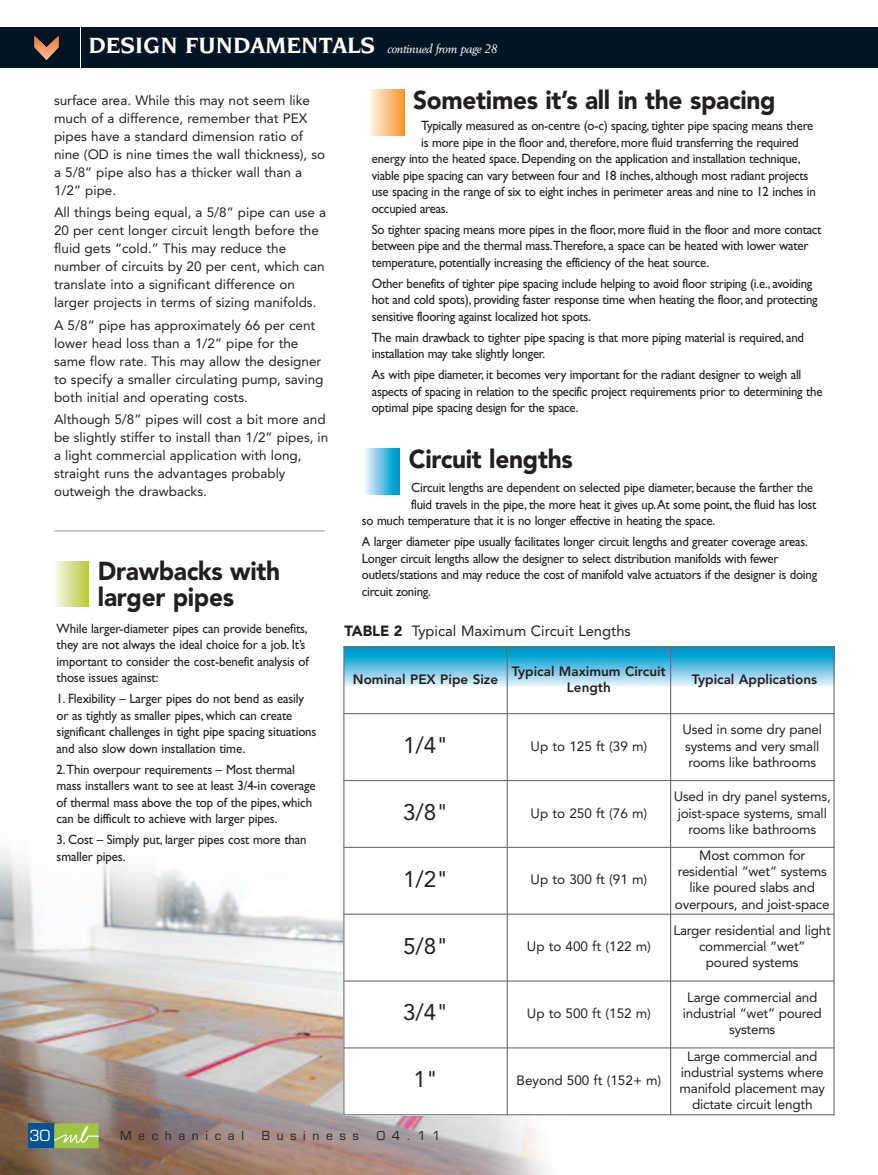
<style>
.page{position:relative;width:878px;height:1175px;background:#fff}
.page>*{position:absolute;margin:0;border:0;box-sizing:border-box;transform-origin:0 0}
.t1{font:900 25.8px/25.8px "Avenir";letter-spacing:-.01em;color:#231f20;scale:.95 1}
.t2{font:22.5px "Avenir";color:#231f20}
.t3{font:15px "Eurostile";color:#fff}
.t4{font:14.7px "Avenir";color:#231f20}
.t5{font:13.5px/16.5px "Gill Sans";letter-spacing:-.02em;color:#231f20;scale:.95 1}
.t6{font:13.5px/18px "Avenir";color:#231f20}
.t7{font:800 13.5px/16.2px "Avenir";color:#231f20;text-align:center}
.t8{font:italic 12px "Berling";letter-spacing:-.03em;color:#fff}
.t9{font:12px "Eurostile";letter-spacing:.55em;color:#231f20}
.s1{font-family:"Novarese";font-weight:700;font-style:normal;font-size:24px}
.s2{font-weight:900}
</style>
<div class="page">
<img style="left:0;top:851px;width:578px;height:323px">
<svg style="left:344px;top:647px;width:489px;height:39px;background:#5fbedf"></svg>
<div style="left:81px;top:27px;width:797px;height:41px;background:#011622"></div>
<div style="left:0;top:27px;width:80px;height:41px;background:#011622"></div>
<svg style="left:34px;top:36px;width:24px;height:24px"></svg>
<svg style="left:54px;top:561px;width:35px;height:45px;background:#d9e094"></svg>
<svg style="left:369px;top:90px;width:35px;height:45px;background:#fbc78c"></svg>
<svg style="left:365px;top:449px;width:35px;height:45px;background:#63c0e1"></svg>
<div style="left:343px;top:847px;width:164px;height:67px;background:#fff"></div>
<div style="left:507px;top:847px;width:163px;height:67px;background:#fff"></div>
<div style="left:343px;top:914px;width:164px;height:67px;background:#fff"></div>
<div style="left:507px;top:914px;width:163px;height:67px;background:#fff"></div>
<div style="left:343px;top:981px;width:164px;height:66px;background:#fff"></div>
<div style="left:507px;top:981px;width:163px;height:66px;background:#fff"></div>
<div style="left:343px;top:1047px;width:164px;height:68px;background:#fff"></div>
<div style="left:507px;top:1047px;width:163px;height:68px;background:#fff"></div>
<hr style="left:343px;top:646px;width:1px;height:469px;background:#6c6d70">
<hr style="left:506px;top:646px;width:2px;height:469px;background:#6c6d70">
<hr style="left:670px;top:646px;width:1px;height:469px;background:#6c6d70">
<hr style="left:833px;top:646px;width:1px;height:469px;background:#6c6d70">
<hr style="left:343px;top:646px;width:491px;height:1px;background:#6c6d70">
<hr style="left:343px;top:713px;width:491px;height:1px;background:#6c6d70">
<hr style="left:343px;top:780px;width:491px;height:1px;background:#6c6d70">
<hr style="left:343px;top:846px;width:491px;height:2px;background:#6c6d70">
<hr style="left:343px;top:913px;width:491px;height:1px;background:#6c6d70">
<hr style="left:343px;top:980px;width:491px;height:1px;background:#6c6d70">
<hr style="left:343px;top:1047px;width:491px;height:1px;background:#6c6d70">
<hr style="left:343px;top:1114px;width:491px;height:1px;background:#6c6d70">
<svg style="left:55px;top:1123px;width:44px;height:25px"></svg>
<div style="left:28px;top:1123px;width:25px;height:25px;background:#005294"></div>
<hr style="left:54px;top:530px;width:270px;height:1px;background:#939598">
<p class="t8" style="left:88px;top:43px;width:410px"><span class="s1">DESIGN FUNDAMENTALS</span> continued from page 28</p>
<p class="t6" style="left:54px;top:92px;width:273px">surface area. While this may not seem like much of a difference, remember that PEX pipes have a standard dimension ratio of nine (OD is nine times the wall thickness), so a 5/8” pipe also has a thicker wall than a 1/2” pipe.</p>
<p class="t6" style="left:54px;top:205px;width:274px">All things being equal, a 5/8” pipe can use a 20 per cent longer circuit length before the fluid gets “cold.” This may reduce the number of circuits by 20 per cent, which can translate into a significant difference on larger projects in terms of sizing manifolds.</p>
<p class="t6" style="left:54px;top:317px;width:271px">A 5/8” pipe has approximately 66 per cent lower head loss than a 1/2” pipe for the same flow rate. This may allow the designer to specify a smaller circulating pump, saving both initial and operating costs.</p>
<p class="t6" style="left:54px;top:412px;width:276px">Although 5/8” pipes will cost a bit more and be slightly stiffer to install than 1/2” pipes, in a light commercial application with long, straight runs the advantages probably outweigh the drawbacks.</p>
<h1 class="t1" style="left:98px;top:560px;width:193px">Drawbacks with larger pipes</h1>
<p class="t5" style="left:57px;top:621px;width:267px">While larger-diameter pipes can provide benefits, they are not always the ideal choice for a job. It’s important to consider the cost-benefit analysis of those issues against:</p>
<p class="t5" style="left:57px;top:692px;width:275px">1. Flexibility – Larger pipes do not bend as easily or as tightly as smaller pipes, which can create significant challenges in tight pipe spacing situations and also slow down installation time.</p>
<p class="t5" style="left:57px;top:762px;width:274px">2.Thin overpour requirements – Most thermal mass installers want to see at least 3/4-in coverage of thermal mass above the top of the pipes, which can be difficult to achieve with larger pipes.</p>
<p class="t5" style="left:57px;top:833px;width:265px">3. Cost – Simply put, larger pipes cost more than smaller pipes.</p>
<h1 class="t1" style="left:413px;top:89px;width:383px">Sometimes it’s all in the spacing</h1>
<p class="t5" style="left:421px;top:119px;width:414px">Typically measured as on-centre (o-c) spacing, tighter pipe spacing means there</p>
<p class="t5" style="left:421px;top:135px;width:399px">is more pipe in the floor and, therefore, more fluid transferring the required</p>
<p class="t5" style="left:372px;top:152px;width:453px">energy into the heated space. Depending on the application and installation technique,</p>
<p class="t5" style="left:372px;top:168px;width:461px">viable pipe spacing can vary between four and 18 inches, although most radiant projects</p>
<p class="t5" style="left:372px;top:185px;width:469px">use spacing in the range of six to eight inches in perimeter areas and nine to 12 inches in</p>
<p class="t5" style="left:372px;top:201px;width:82px">occupied areas.</p>
<p class="t5" style="left:372px;top:222px;width:475px">So tighter spacing means more pipes in the floor, more fluid in the floor and more contact between pipe and the thermal mass.Therefore, a space can be heated with lower water temperature, potentially increasing the efficiency of the heat source.</p>
<p class="t5" style="left:372px;top:276px;width:471px">Other benefits of tighter pipe spacing include helping to avoid floor striping (i.e., avoiding hot and cold spots), providing faster response time when heating the floor, and protecting sensitive flooring against localized hot spots.</p>
<p class="t5" style="left:372px;top:330px;width:456px">The main drawback to tighter pipe spacing is that more piping material is required, and installation may take slightly longer.</p>
<p class="t5" style="left:372px;top:368px;width:476px">As with pipe diameter, it becomes very important for the radiant designer to weigh all aspects of spacing in relation to the specific project requirements prior to determining the optimal pipe spacing design for the space.</p>
<h1 class="t1" style="left:409px;top:448px;width:174px">Circuit lengths</h1>
<p class="t5" style="left:411px;top:481px;width:424px">Circuit lengths are dependent on selected pipe diameter, because the farther the</p>
<p class="t5" style="left:411px;top:497px;width:428px">fluid travels in the pipe, the more heat it gives up.At some point, the fluid has lost</p>
<p class="t5" style="left:362px;top:514px;width:373px">so much temperature that it is no longer effective in heating the space.</p>
<p class="t5" style="left:362px;top:535px;width:480px">A larger diameter pipe usually facilitates longer circuit lengths and greater coverage areas.<br>Longer circuit lengths allow the designer to select distribution manifolds with fewer outlets/stations and may reduce the cost of manifold valve actuators if the designer is doing circuit zoning.</p>
<p class="t4" style="left:344px;top:624px;width:288px"><span class="s2">TABLE 2</span> Typical Maximum Circuit Lengths</p>
<p class="t7" style="left:353px;top:672px;width:147px">Nominal PEX Pipe Size</p>
<p class="t7" style="left:512px;top:664px;width:155px">Typical Maximum Circuit<br>Length</p>
<p class="t7" style="left:692px;top:672px;width:127px">Typical Applications</p>
<h2 class="t2" style="left:403px;top:736px;width:47px">1/4"</h2>
<p class="t6" style="left:530px;top:738px;width:118px">Up to 125 ft (39 m)</p>
<h2 class="t2" style="left:403px;top:803px;width:47px">3/8"</h2>
<p class="t6" style="left:530px;top:805px;width:118px">Up to 250 ft (76 m)</p>
<h2 class="t2" style="left:403px;top:869px;width:47px">1/2"</h2>
<p class="t6" style="left:530px;top:871px;width:118px">Up to 300 ft (91 m)</p>
<h2 class="t2" style="left:403px;top:936px;width:47px">5/8"</h2>
<p class="t6" style="left:527px;top:938px;width:126px">Up to 400 ft (122 m)</p>
<h2 class="t2" style="left:403px;top:1003px;width:47px">3/4"</h2>
<p class="t6" style="left:527px;top:1005px;width:126px">Up to 500 ft (152 m)</p>
<h2 class="t2" style="left:413px;top:1070px;width:26px">1"</h2>
<p class="t6" style="left:516px;top:1072px;width:146px">Beyond 500 ft (152+ m)</p>
<p class="t6" style="left:682px;top:722px;width:141px;line-height:16.2px">Used in some dry panel systems and very small rooms like bathrooms</p>
<p class="t6" style="left:673px;top:789px;width:158px;line-height:16.2px;text-align:center">Used in dry panel systems, joist-space systems, small rooms like bathrooms</p>
<p class="t6" style="left:675px;top:848px;width:156px;line-height:16.2px;text-align:center">Most common for residential “wet” systems like poured slabs and overpours, and joist-space</p>
<p class="t6" style="left:673px;top:923px;width:159px;line-height:16.2px;text-align:center">Larger residential and light commercial “wet”<br>poured systems</p>
<p class="t6" style="left:682px;top:990px;width:140px;line-height:16.2px;text-align:center">Large commercial and industrial “wet” poured systems</p>
<p class="t6" style="left:679px;top:1048px;width:147px;line-height:16.2px;text-align:center">Large commercial and industrial systems where manifold placement may dictate circuit length</p>
<p class="t3" style="left:30px;top:1129px;width:22px">30</p>
<p class="t9" style="left:120px;top:1130px;width:125px">Mechanical</p>
<p class="t9" style="left:262px;top:1130px;width:99px">Business</p>
<p class="t9" style="left:377px;top:1130px;width:65px">04.11</p>
</div>
